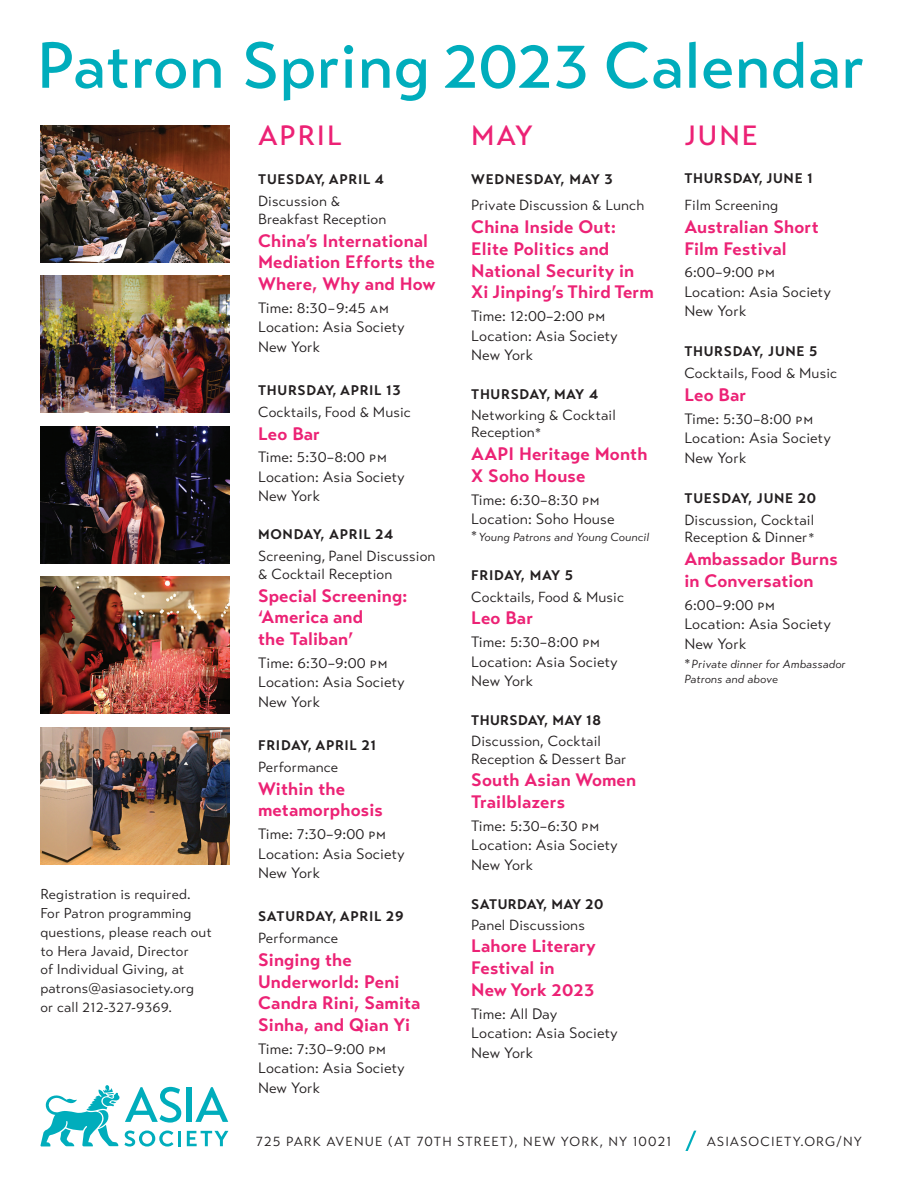
<style>
.page{position:relative;width:918px;height:1188px;background:#fff}
.page>*{position:absolute;margin:0;border:0;box-sizing:border-box;transform-origin:0 0}
.t1{font:500 64.5px "Transat Text";letter-spacing:.01em;color:#00adbc}
.Month_Large{font:500 27.75px "Transat Text";letter-spacing:.07em;color:#ec2275}
.event_title_2{font:700 18px/21.8px "Transat Text";letter-spacing:.01em;color:#ec2275}
.event_text{font:15px/19.5px "Transat Text Standard";letter-spacing:.01em;color:#231f20}
.event_category{font:14.55px/17.7px "Transat Text Standard";letter-spacing:.01em;color:#231f20}
.t2{font:14.25px/18.8px "Transat Text Standard";letter-spacing:.01em;color:#231f20}
.Date{font:700 13.8px "Transat Text";letter-spacing:.05em;color:#231f20}
.Date-2{font:700 13.8px "Transat Text";letter-spacing:.03em;color:#231f20}
.Date-3{font:700 13.8px "Transat Text";letter-spacing:.025em;color:#231f20}
.t3{font:13.2px "Transat Text Standard";letter-spacing:.08em;color:#231f20}
.Asterisk_text{font:italic 11.7px/15px "Transat Text Standard";letter-spacing:.01em;color:#231f20}
.s1{font-size:14.25px}
.s2{font-style:normal;font-size:14.25px}
</style>
<div class="page">
<svg style="left:187px;top:1131px;width:41px;height:15px"></svg>
<div style="left:187px;top:1088px;width:5px;height:34px;background:#00adbc"></div>
<svg style="left:195px;top:1087px;width:33px;height:35px"></svg>
<svg style="left:41px;top:1085px;width:140px;height:62px"></svg>
<img style="left:40px;top:577px;width:189px;height:137px">
<img style="left:40px;top:125px;width:189px;height:137px">
<img style="left:40px;top:426px;width:189px;height:137px">
<img style="left:40px;top:276px;width:189px;height:137px">
<svg style="left:685px;top:1131px;width:11px;height:20px"></svg>
<img style="left:40px;top:727px;width:190px;height:137px">
<p class="t1" style="left:37px;top:27px;width:829px">Patron Spring 2023 Calendar</p>
<p class="t2" style="left:40px;top:885px;width:152px">Registration is required.</p>
<p class="t2" style="left:40px;top:904px;width:173px">For Patron programming questions, please reach out</p>
<p class="t2" style="left:40px;top:942px;width:150px">to Hera Javaid, Director</p>
<p class="t2" style="left:40px;top:960px;width:145px">of Individual Giving, at</p>
<p class="t2" style="left:40px;top:979px;width:155px">patrons@asiasociety.org</p>
<p class="t2" style="left:40px;top:998px;width:133px">or call 212-327-9369.</p>
<p class="Month_Large" style="left:258px;top:119px;width:85px">APRIL</p>
<p class="Date" style="left:258px;top:171px;width:127px">TUESDAY, APRIL 4</p>
<p class="event_category" style="left:258px;top:192px;width:130px">Discussion &amp;<br>Breakfast Reception</p>
<p class="event_title_2" style="left:258px;top:229px;width:179px">China’s International<br>Mediation Efforts the<br>Where, Why and How</p>
<p class="event_text" style="left:258px;top:298px;width:132px">Time: 8:30–9:45 am</p>
<p class="event_text" style="left:258px;top:318px;width:148px">Location: Asia Society<br>New York</p>
<p class="Date" style="left:258px;top:382px;width:144px">THURSDAY, APRIL 13</p>
<p class="event_category" style="left:258px;top:403px;width:154px">Cocktails, Food &amp; Music</p>
<p class="event_title_2" style="left:258px;top:423px;width:63px">Leo Bar</p>
<p class="event_text" style="left:258px;top:448px;width:130px">Time: 5:30–8:00 pm</p>
<p class="event_text" style="left:258px;top:467px;width:148px">Location: Asia Society<br>New York</p>
<p class="Date" style="left:258px;top:526px;width:137px">MONDAY, APRIL 24</p>
<p class="event_category" style="left:258px;top:547px;width:179px">Screening, Panel Discussion &amp; Cocktail Reception</p>
<p class="event_title_2" style="left:258px;top:584px;width:151px">Special Screening: ‘America and<br>the Taliban’</p>
<p class="event_text" style="left:258px;top:653px;width:148px">Time: 6:30–9:00 pm<br>Location: Asia Society<br>New York</p>
<p class="Date" style="left:258px;top:737px;width:120px">FRIDAY, APRIL 21</p>
<p class="event_category" style="left:258px;top:758px;width:82px">Performance</p>
<p class="event_title_2" style="left:258px;top:777px;width:126px">Within the metamorphosis</p>
<p class="event_text" style="left:258px;top:824px;width:129px">Time: 7:30–9:00 pm</p>
<p class="event_text" style="left:258px;top:844px;width:148px">Location: Asia Society<br>New York</p>
<p class="Date" style="left:258px;top:908px;width:147px">SATURDAY, APRIL 29</p>
<p class="event_category" style="left:258px;top:929px;width:82px">Performance</p>
<p class="event_title_2" style="left:258px;top:949px;width:164px">Singing the<br>Underworld: Peni<br>Candra Rini, Samita<br>Sinha, and Qian Yi</p>
<p class="event_text" style="left:258px;top:1039px;width:129px">Time: 7:30–9:00 pm</p>
<p class="event_text" style="left:258px;top:1059px;width:148px">Location: Asia Society<br>New York</p>
<p class="Month_Large" style="left:471px;top:119px;width:63px">MAY</p>
<p class="Date" style="left:471px;top:171px;width:143px">WEDNESDAY, MAY 3</p>
<p class="event_category" style="left:471px;top:197px;width:175px">Private Discussion &amp; Lunch</p>
<p class="event_title_2" style="left:471px;top:216px;width:184px">China Inside Out:<br>Elite Politics and<br>National Security in<br>Xi Jinping’s Third Term</p>
<p class="event_text" style="left:471px;top:306px;width:148px">Time: 12:00–2:00 pm<br>Location: Asia Society<br>New York</p>
<p class="Date" style="left:471px;top:386px;width:128px">THURSDAY, MAY 4</p>
<p class="event_category" style="left:471px;top:406px;width:146px">Networking &amp; Cocktail<br>Reception<span class="s1">*</span></p>
<p class="event_title_2" style="left:471px;top:443px;width:178px">AAPI Heritage Month<br>X Soho House</p>
<p class="event_text" style="left:471px;top:490px;width:145px">Time: 6:30–8:30 pm<br>Location: Soho House</p>
<p class="Asterisk_text" style="left:471px;top:529px;width:180px"><span class="s2">*</span>Young Patrons and Young Council</p>
<p class="Date" style="left:471px;top:567px;width:103px">FRIDAY, MAY 5</p>
<p class="event_category" style="left:471px;top:588px;width:154px">Cocktails, Food &amp; Music</p>
<p class="event_title_2" style="left:471px;top:607px;width:63px">Leo Bar</p>
<p class="event_text" style="left:471px;top:632px;width:130px">Time: 5:30–8:00 pm</p>
<p class="event_text" style="left:471px;top:652px;width:148px">Location: Asia Society<br>New York</p>
<p class="Date-2" style="left:471px;top:712px;width:131px">THURSDAY, MAY 18</p>
<p class="event_category" style="left:471px;top:732px;width:157px">Discussion, Cocktail<br>Reception &amp; Dessert Bar</p>
<p class="event_title_2" style="left:471px;top:769px;width:167px">South Asian Women<br>Trailblazers</p>
<p class="event_text" style="left:471px;top:816px;width:130px">Time: 5:30–6:30 pm</p>
<p class="event_text" style="left:471px;top:836px;width:148px">Location: Asia Society<br>New York</p>
<p class="Date-3" style="left:471px;top:896px;width:134px">SATURDAY, MAY 20</p>
<p class="event_category" style="left:471px;top:916px;width:115px">Panel Discussions</p>
<p class="event_title_2" style="left:471px;top:935px;width:126px">Lahore Literary<br>Festival in<br>New York 2023</p>
<p class="event_text" style="left:471px;top:1004px;width:88px">Time: All Day</p>
<p class="event_text" style="left:471px;top:1023px;width:148px">Location: Asia Society<br>New York</p>
<p class="Month_Large" style="left:684px;top:119px;width:75px">JUNE</p>
<p class="Date" style="left:684px;top:170px;width:130px">THURSDAY, JUNE 1</p>
<p class="event_category" style="left:684px;top:196px;width:95px">Film Screening</p>
<p class="event_title_2" style="left:684px;top:216px;width:136px">Australian Short<br>Film Festival</p>
<p class="event_text" style="left:684px;top:262px;width:92px">6:00–9:00 pm</p>
<p class="event_text" style="left:684px;top:282px;width:148px">Location: Asia Society<br>New York</p>
<p class="Date" style="left:684px;top:343px;width:135px">THURSDAY, JUNE 5</p>
<p class="event_category" style="left:684px;top:364px;width:154px">Cocktails, Food &amp; Music</p>
<p class="event_title_2" style="left:684px;top:384px;width:63px">Leo Bar</p>
<p class="event_text" style="left:684px;top:409px;width:130px">Time: 5:30–8:00 pm</p>
<p class="event_text" style="left:684px;top:428px;width:148px">Location: Asia Society<br>New York</p>
<p class="Date" style="left:684px;top:489px;width:133px">TUESDAY, JUNE 20</p>
<p class="event_category" style="left:684px;top:511px;width:132px">Discussion, Cocktail<br>Reception &amp; Dinner<span class="s1">*</span></p>
<p class="event_title_2" style="left:684px;top:548px;width:155px">Ambassador Burns in Conversation</p>
<p class="event_text" style="left:684px;top:595px;width:92px">6:00–9:00 pm</p>
<p class="event_text" style="left:684px;top:614px;width:148px">Location: Asia Society<br>New York</p>
<p class="Asterisk_text" style="left:684px;top:657px;width:163px"><span class="s2">*</span>Private dinner for Ambassador<br>Patrons and above</p>
<p class="t3" style="left:256px;top:1133px;width:417px">725 PARK AVENUE (AT 70TH STREET), NEW YORK, NY 10021</p>
<p class="t3" style="left:707px;top:1133px;width:157px">ASIASOCIETY.ORG/NY</p>
</div>
